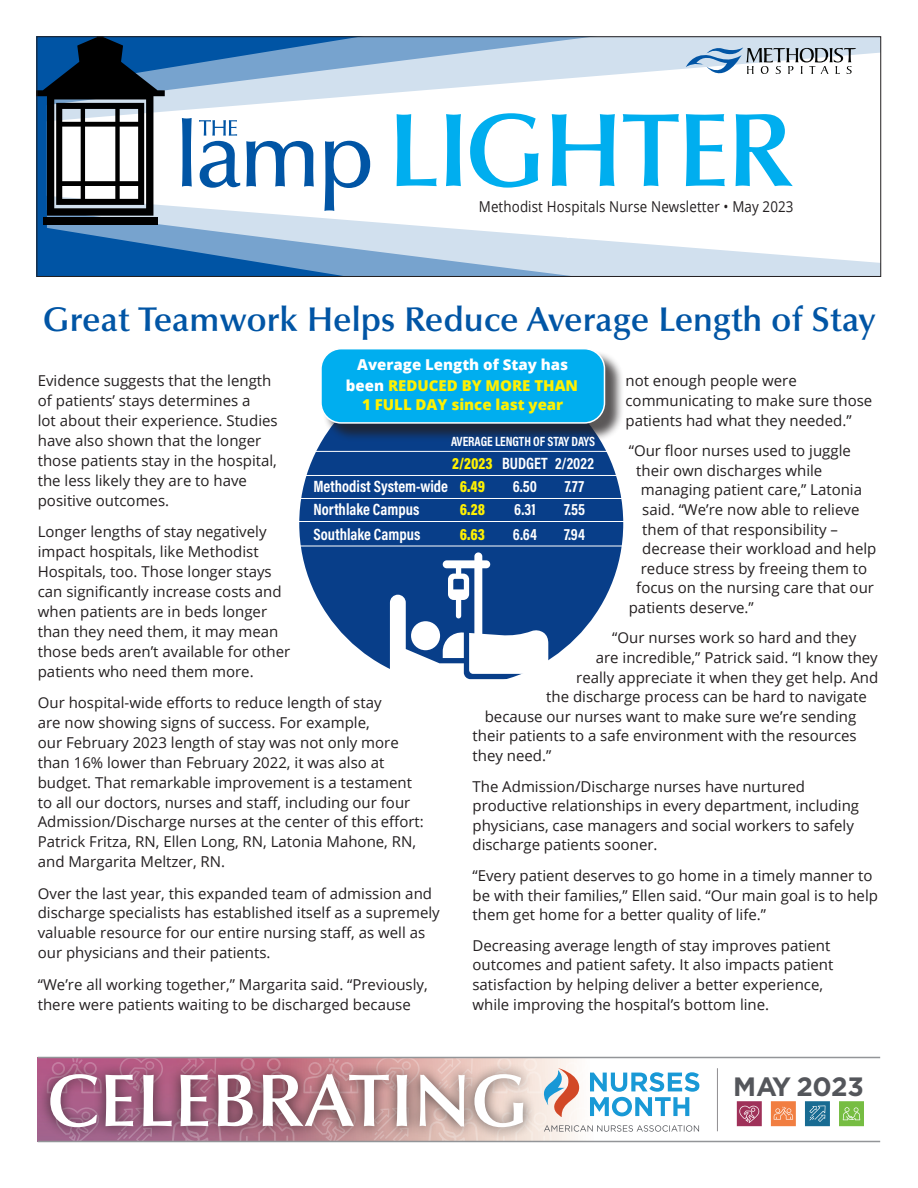
<style>
.page{position:relative;width:918px;height:1188px;background:#fff}
.page>*{position:absolute;margin:0;border:0;box-sizing:border-box;transform-origin:0 0}
.ll_head_1{font:600 75px "Optima";color:#fff}
.ll_head_1-2{font:600 34.5px "Optima";color:#0155a5}
.t1{font:700 26.55px "Gotham";letter-spacing:-.02em;color:#54565b}
.subhead_2{font:700 16.5px "Acumin Pro Cond";color:#fff;scale:.95 1}
.subhead_2-2{font:900 16.5px "Acumin Pro Cond";color:#fff101;scale:.95 1}
.ll_copy_1{font:15px/20px "Open Sans";color:#231f20}
.ll_copy_1-2{font:800 15px/21px "Open Sans";color:#fff;text-align:center}
.ll_copy_1-3{font:15px "Open Sans";color:#231f20;scale:.89 1}
.ll_copy_1-4{font:800 15px "Open Sans";color:#fff101}
.subhead_2-3{font:700 13.5px "Acumin Pro Cond";letter-spacing:-.005em;color:#fff;scale:.95 1}
.s1{color:#fff101}
.s2{font-weight:900;color:#fff101}
</style>
<div class="page">
<svg style="left:47px;top:38px;width:832px;height:237px;background:#7da7d0"></svg>
<svg style="left:47px;top:46px;width:832px;height:223px"></svg>
<div style="left:43px;top:218px;width:115px;height:7px;background:#000"></div>
<svg style="left:39px;top:38px;width:126px;height:178px"></svg>
<div style="left:37px;top:36px;width:844px;height:241px;border:1px solid #231f20"></div>
<svg style="left:686px;top:47px;width:170px;height:27px"></svg>
<svg style="left:397px;top:113px;width:396px;height:75px"></svg>
<svg style="left:182px;top:118px;width:188px;height:93px"></svg>
<img style="left:38px;top:1058px;width:648px;height:83px">
<svg style="left:52px;top:1062px;width:13px;height:1px"></svg>
<svg style="left:72px;top:1058px;width:25px;height:5px"></svg>
<img style="left:119px;top:1058px;width:45px;height:5px">
<svg style="left:145px;top:1061px;width:9px;height:2px"></svg>
<img style="left:197px;top:1058px;width:19px;height:5px">
<img style="left:181px;top:1058px;width:16px;height:5px">
<img style="left:267px;top:1058px;width:14px;height:5px">
<img style="left:241px;top:1058px;width:14px;height:5px">
<img style="left:308px;top:1062px;width:14px;height:1px">
<svg style="left:329px;top:1058px;width:24px;height:5px"></svg>
<img style="left:376px;top:1058px;width:44px;height:5px">
<svg style="left:402px;top:1061px;width:9px;height:2px"></svg>
<img style="left:453px;top:1058px;width:20px;height:5px">
<img style="left:437px;top:1058px;width:16px;height:5px">
<img style="left:535px;top:1071px;width:7px;height:22px">
<img style="left:523px;top:1058px;width:14px;height:13px">
<img style="left:497px;top:1058px;width:14px;height:5px">
<img style="left:55px;top:1140px;width:45px;height:1px">
<img style="left:136px;top:1140px;width:16px;height:1px">
<img style="left:172px;top:1140px;width:50px;height:1px">
<img style="left:240px;top:1140px;width:55px;height:1px">
<img style="left:312px;top:1140px;width:45px;height:1px">
<img style="left:393px;top:1140px;width:16px;height:1px">
<img style="left:428px;top:1140px;width:50px;height:1px">
<img style="left:535px;top:1112px;width:7px;height:2px">
<img style="left:497px;top:1114px;width:55px;height:27px">
<img style="left:569px;top:1140px;width:45px;height:1px">
<img style="left:650px;top:1140px;width:16px;height:1px">
<svg style="left:542px;top:1058px;width:163px;height:82px"></svg>
<hr style="left:717px;top:1068px;width:1px;height:63px;background:#8f8d90">
<svg style="left:737px;top:1101px;width:25px;height:25px"></svg>
<svg style="left:771px;top:1101px;width:25px;height:25px"></svg>
<svg style="left:805px;top:1101px;width:25px;height:25px"></svg>
<svg style="left:839px;top:1101px;width:25px;height:25px"></svg>
<hr style="left:38px;top:1057px;width:842px;height:1px;background:#939598">
<hr style="left:38px;top:1141px;width:842px;height:1px;background:#939598">
<div style="left:38px;top:1063px;width:497px;height:77px;background:#231f20;opacity:.75"></div>
<div style="left:299px;top:362px;width:324px;height:324px;background:#083e89;border-radius:50%"></div>
<svg style="left:390px;top:552px;width:158px;height:134px"></svg>
<div style="left:411px;top:621px;width:29px;height:29px;background:#fff;border-radius:50%"></div>
<div style="left:322px;top:350px;width:302px;height:93px;background:#231f20;opacity:.75"></div>
<div style="left:321px;top:349px;width:283px;height:74px;background:#00aeef;border-radius:20px"></div>
<div style="left:320px;top:348px;width:285px;height:76px;border:2px solid #fff;border-radius:20px"></div>
<hr style="left:296px;top:451px;width:330px;height:1px;background:#fff">
<hr style="left:296px;top:475px;width:330px;height:1px;background:#fff">
<hr style="left:296px;top:498px;width:330px;height:1px;background:#fff">
<hr style="left:296px;top:521px;width:330px;height:1px;background:#fff">
<hr style="left:296px;top:546px;width:330px;height:1px;background:#fff">
<p class="ll_copy_1-3" style="left:479px;top:196px;width:355px">Methodist Hospitals Nurse Newsletter • May 2023</p>
<p class="ll_head_1-2" style="left:43px;top:299px;width:834px">Great Teamwork Helps Reduce Average Length of Stay</p>
<p class="ll_copy_1-2" style="left:346px;top:353px;width:234px">Average Length of Stay has been <span class="s1">REDUCED BY MORE THAN</span></p>
<p class="ll_copy_1-4" style="left:362px;top:394px;width:203px">1 FULL DAY since last year</p>
<p class="subhead_2-3" style="left:451px;top:433px;width:153px">AVERAGE LENGTH OF STAY DAYS</p>
<p class="subhead_2" style="left:452px;top:453px;width:151px"><span class="s2">2/2023</span> BUDGET 2/2022</p>
<p class="subhead_2" style="left:313px;top:476px;width:182px">Methodist System-wide <span class="s2">6.49</span></p>
<p class="subhead_2" style="left:513px;top:476px;width:27px">6.50</p>
<p class="subhead_2" style="left:565px;top:476px;width:22px">7.77</p>
<p class="subhead_2" style="left:313px;top:499px;width:113px">Northlake Campus</p>
<p class="subhead_2-2" style="left:460px;top:499px;width:28px">6.28</p>
<p class="subhead_2" style="left:514px;top:499px;width:24px">6.31</p>
<p class="subhead_2" style="left:564px;top:499px;width:24px">7.55</p>
<p class="subhead_2" style="left:313px;top:523px;width:114px">Southlake Campus</p>
<p class="subhead_2-2" style="left:460px;top:523px;width:28px">6.63</p>
<p class="subhead_2" style="left:513px;top:523px;width:27px">6.64</p>
<p class="subhead_2" style="left:564px;top:523px;width:24px">7.94</p>
<p class="ll_copy_1" style="left:38px;top:371px;width:241px">Evidence suggests that the length of patients’ stays determines a<br>lot about their experience. Studies have also shown that the longer those patients stay in the hospital, the less likely they are to have positive outcomes.</p>
<p class="ll_copy_1" style="left:38px;top:521px;width:254px">Longer lengths of stay negatively impact hospitals, like Methodist Hospitals, too. Those longer stays can significantly increase costs and when patients are in beds longer than they need them, it may mean those beds aren’t available for other patients who need them more.</p>
<p class="ll_copy_1" style="left:38px;top:692px;width:388px">Our hospital-wide efforts to reduce length of stay<br>are now showing signs of success. For example,<br>our February 2023 length of stay was not only more than 16% lower than February 2022, it was also at budget. That remarkable improvement is a testament to all our doctors, nurses and staff, including our four Admission/Discharge nurses at the center of this effort:<br>Patrick Fritza, RN, Ellen Long, RN, Latonia Mahone, RN, and Margarita Meltzer, RN.</p>
<p class="ll_copy_1" style="left:38px;top:883px;width:403px">Over the last year, this expanded team of admission and discharge specialists has established itself as a supremely valuable resource for our entire nursing staff, as well as our physicians and their patients.</p>
<p class="ll_copy_1" style="left:38px;top:974px;width:392px">“We’re all working together,” Margarita said. “Previously, there were patients waiting to be discharged because</p>
<p class="ll_copy_1" style="left:626px;top:371px;width:248px;line-height:19.5px">not enough people were communicating to make sure those patients had what they needed.”</p>
<p class="ll_copy_1" style="left:629px;top:441px;width:224px">“Our floor nurses used to juggle</p>
<p class="ll_copy_1" style="left:636px;top:460px;width:188px">their own discharges while</p>
<p class="ll_copy_1" style="left:641px;top:480px;width:223px">managing patient care,” Latonia</p>
<p class="ll_copy_1" style="left:642px;top:499px;width:219px">said. “We’re now able to relieve</p>
<p class="ll_copy_1" style="left:642px;top:519px;width:197px">them of that responsibility –</p>
<p class="ll_copy_1" style="left:642px;top:538px;width:236px">decrease their workload and help</p>
<p class="ll_copy_1" style="left:641px;top:558px;width:228px">reduce stress by freeing them to</p>
<p class="ll_copy_1" style="left:636px;top:577px;width:239px">focus on the nursing care that our</p>
<p class="ll_copy_1" style="left:629px;top:597px;width:127px">patients deserve.”</p>
<p class="ll_copy_1" style="left:612px;top:628px;width:245px">“Our nurses work so hard and they</p>
<p class="ll_copy_1" style="left:596px;top:647px;width:284px">are incredible,” Patrick said. “I know they</p>
<p class="ll_copy_1" style="left:576px;top:667px;width:304px">really appreciate it when they get help. And</p>
<p class="ll_copy_1" style="left:546px;top:686px;width:322px">the discharge process can be hard to navigate</p>
<p class="ll_copy_1" style="left:485px;top:706px;width:373px">because our nurses want to make sure we’re sending</p>
<p class="ll_copy_1" style="left:472px;top:725px;width:386px">their patients to a safe environment with the resources</p>
<p class="ll_copy_1" style="left:472px;top:745px;width:80px">they need.”</p>
<p class="ll_copy_1" style="left:472px;top:776px;width:388px;line-height:19.5px">The Admission/Discharge nurses have nurtured productive relationships in every department, including physicians, case managers and social workers to safely discharge patients sooner.</p>
<p class="ll_copy_1" style="left:472px;top:865px;width:407px;line-height:19.5px">“Every patient deserves to go home in a timely manner to be with their families,” Ellen said. “Our main goal is to help them get home for a better quality of life.”</p>
<p class="ll_copy_1" style="left:472px;top:935px;width:362px;line-height:19.5px">Decreasing average length of stay improves patient outcomes and patient safety. It also impacts patient satisfaction by helping deliver a better experience, while improving the hospital’s bottom line.</p>
<p class="ll_head_1" style="left:46px;top:1057px;width:484px">CELEBRATING</p>
<p class="t1" style="left:733px;top:1069px;width:132px">MAY 2023</p>
</div>
